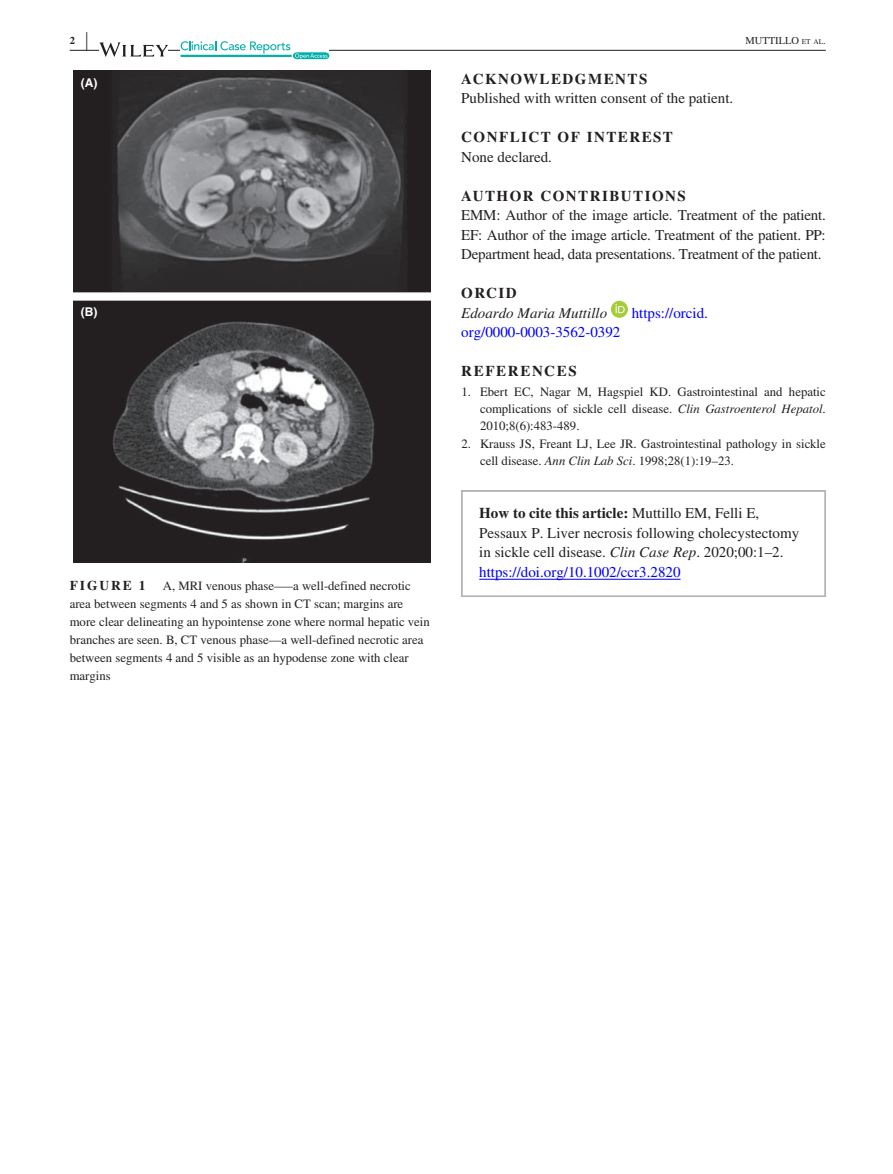
<style>
.page{position:relative;width:893px;height:1174px;background:#fff}
.page>*{position:absolute;margin:0;border:0;box-sizing:border-box;transform-origin:0 0}
.t1{font:700 25.95px "STIX";color:#231f20;scale:.36 1}
.t2{font:15px/19.5px "STIX";color:#231f20;text-align:justify}
.t3{font:700 15px "STIX";letter-spacing:.1em;color:#231f20}
.t4{font:15px "STIX";color:#00f}
.t5{font:italic 15px "STIX";color:#231f20}
.t6{font:700 13.5px "STIX";letter-spacing:.14em;color:#231f20}
.t7{font:12.75px/18px "STIX";color:#231f20}
.t8{font:700 12px "Helvetica";color:#fff}
.t9{font:10.5px "STIX";color:#231f20}
.t10{font:700 10.5px "STIX";color:#231f20}
.s1{font-size:7.35px}
.s2{font-style:italic}
.s3{font-weight:700}
.s4{color:#00f}
</style>
<div class="page">
<hr style="left:70px;top:50px;width:756px;height:1px;background:#231f20">
<svg style="left:99px;top:42px;width:69px;height:15px"></svg>
<svg style="left:181px;top:41px;width:148px;height:18px"></svg>
<svg style="left:461px;top:490px;width:365px;height:107px;background:#bcbcc0"></svg>
<div style="left:463px;top:492px;width:361px;height:103px;background:#fff"></div>
<hr style="left:479px;top:579px;width:201px;height:1px;background:#00f">
<div style="left:611px;top:301px;width:17px;height:17px;background:#a5cd39;border-radius:50%"></div>
<svg style="left:615px;top:304px;width:10px;height:9px"></svg>
<img style="left:73px;top:70px;width:358px;height:492px">
<p class="t10" style="left:70px;top:34px;width:7px">2</p>
<h1 class="t1" style="left:86px;top:26px;width:7px">|</h1>
<p class="t9" style="left:745px;top:33px;width:82px">MUTTILLO <span class="s1">et al</span>.</p>
<p class="t3" style="left:461px;top:70px;width:188px">ACKNOWLEDGMENTS</p>
<p class="t2" style="left:461px;top:89px;width:274px">Published with written consent of the patient.</p>
<p class="t3" style="left:461px;top:128px;width:213px">CONFLICT OF INTEREST</p>
<p class="t2" style="left:461px;top:148px;width:92px">None declared.</p>
<p class="t3" style="left:461px;top:187px;width:226px">AUTHOR CONTRIBUTIONS</p>
<p class="t2" style="left:461px;top:206px;width:366px">EMM: Author of the image article. Treatment of the patient.<br>EF: Author of the image article. Treatment of the patient. PP:<br>Department head, data presentations. Treatment of the patient.</p>
<p class="t3" style="left:461px;top:284px;width:57px">ORCID</p>
<p class="t5" style="left:461px;top:302px;width:147px">Edoardo Maria Muttillo</p>
<p class="t4" style="left:632px;top:302px;width:78px">https://orcid.</p>
<p class="t4" style="left:461px;top:322px;width:161px">org/0000-0003-3562-0392</p>
<p class="t3" style="left:461px;top:362px;width:117px">REFERENCES</p>
<p class="t7" style="left:480px;top:384px;width:347px;line-height:17.2px;text-align:justify;text-indent:-19px">1. Ebert EC, Nagar M, Hagspiel KD. Gastrointestinal and hepatic complications of sickle cell disease. <span class="s2">Clin Gastroenterol Hepatol</span>.<br>2010;8(6):483-489.</p>
<p class="t7" style="left:480px;top:435px;width:347px;line-height:17.2px;text-indent:-19px">2. Krauss JS, Freant LJ, Lee JR. Gastrointestinal pathology in sickle cell disease. <span class="s2">Ann Clin Lab Sci</span>. 1998;28(1):19–23.</p>
<p class="t8" style="left:81px;top:75px;width:18px">(A)</p>
<p class="t8" style="left:81px;top:305px;width:18px">(B)</p>
<p class="t6" style="left:70px;top:577px;width:77px">FIGURE 1</p>
<p class="t7" style="left:70px;top:577px;width:362px;text-indent:93px">A, MRI venous phase—–a well-defined necrotic area between segments 4 and 5 as shown in CT scan; margins are more clear delineating an hypointense zone where normal hepatic vein branches are seen. B, CT venous phase—a well-defined necrotic area between segments 4 and 5 visible as an hypodense zone with clear margins</p>
<p class="t2" style="left:479px;top:504px;width:321px;text-align:left"><span class="s3">How to cite this article:</span> Muttillo EM, Felli E, Pessaux P. Liver necrosis following cholecystectomy in sickle cell disease. <span class="s2">Clin Case Rep</span>. 2020;00:1–2. <span class="s4">https://doi.org/10.1002/ccr3.2820</span></p>
</div>
